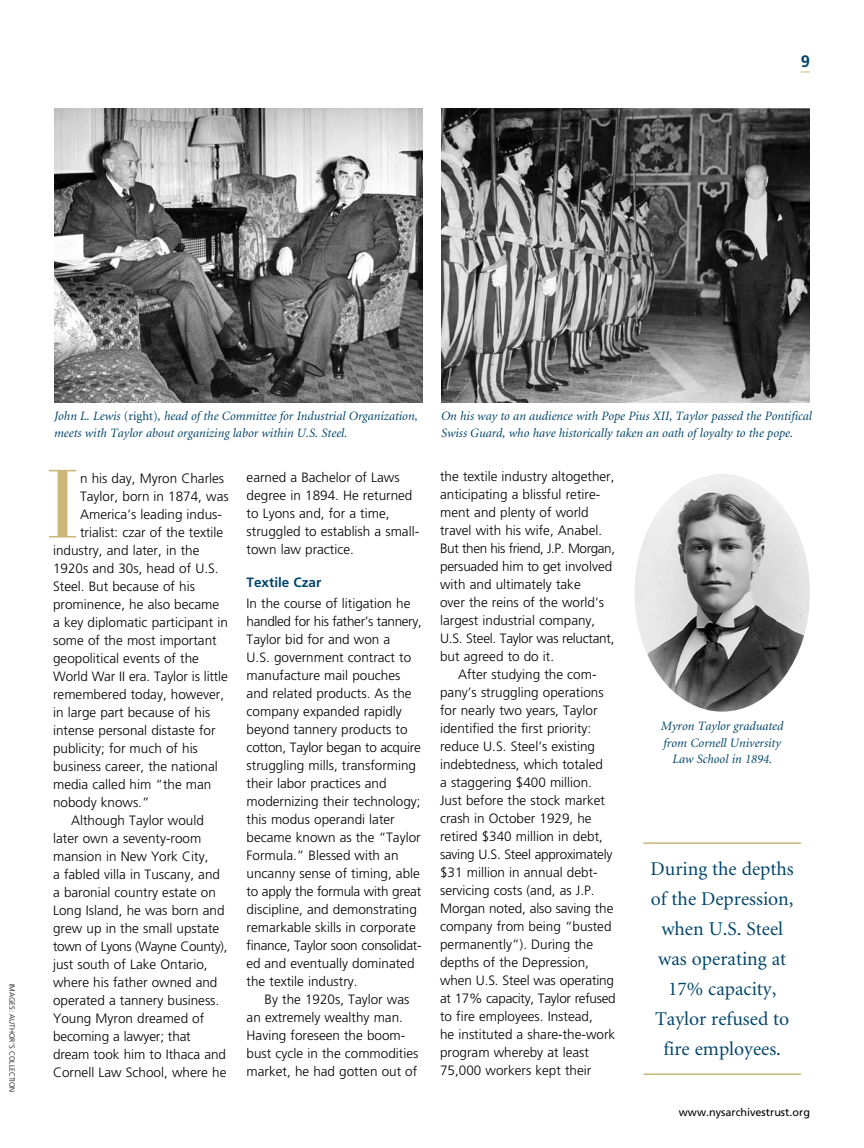
<style>
.page{position:relative;width:864px;height:1148px;background:#fff}
.page>*{position:absolute;margin:0;border:0;box-sizing:border-box;transform-origin:0 0}
.t1{font:96px "Bauer Bodoni";color:#cbb677}
.t2{font:19.5px/30px "Minion";color:#00456b;text-align:center}
.t3{font:700 16.5px "Frutiger";color:#00456b}
.t4{font:300 13.5px/18px "Frutiger";color:#000}
.t5{font:300 13.5px/18px "Frutiger";letter-spacing:-.02em;color:#000}
.t6{font:300 13.5px "Frutiger";letter-spacing:-.025em;color:#000}
.t7{font:700 13.5px "Frutiger";color:#00456b}
.t8{font:italic 12.75px/16.5px "Minion";color:#00456b}
.t9{font:10.8px "Frutiger";color:#000}
.t10{font:300 7.5px "Frutiger";color:#000}
.s1{font-style:normal}
</style>
<div class="page">
<hr style="left:644px;top:1073px;width:157px;height:2px;background:#cbb677">
<hr style="left:644px;top:842px;width:157px;height:2px;background:#cbb677">
<img style="left:54px;top:108px;width:369px;height:294px">
<img style="left:441px;top:108px;width:369px;height:294px">
<img style="left:634px;top:474px;width:176px;height:237px">
<p class="t3" style="left:801px;top:51px;width:11px">9</p>
<p class="t10" style="left:16px;top:983px;width:110px;rotate:90deg">IMAGES: AUTHOR’S COLLECTION</p>
<p class="t8" style="left:54px;top:408px;width:365px">John L. Lewis <span class="s1">(right)</span>, head of the Committee for Industrial Organization,</p>
<p class="t8" style="left:54px;top:425px;width:295px">meets with Taylor about organizing labor within U.S. Steel.</p>
<p class="t1" style="left:46px;top:447px;width:34px">I</p>
<p class="t4" style="left:80px;top:469px;width:146px">n his day, Myron Charles</p>
<p class="t4" style="left:80px;top:487px;width:150px">Taylor, born in 1874, was</p>
<p class="t4" style="left:80px;top:505px;width:143px">America’s leading indus-</p>
<p class="t4" style="left:80px;top:523px;width:145px">trialist: czar of the textile</p>
<p class="t4" style="left:53px;top:541px;width:148px">industry, and later, in the</p>
<p class="t4" style="left:53px;top:559px;width:167px">1920s and 30s, head of U.S.</p>
<p class="t4" style="left:53px;top:577px;width:143px">Steel. But because of his</p>
<p class="t4" style="left:53px;top:595px;width:168px">prominence, he also became</p>
<p class="t4" style="left:53px;top:613px;width:176px">a key diplomatic participant in</p>
<p class="t4" style="left:53px;top:631px;width:165px">some of the most important</p>
<p class="t4" style="left:53px;top:649px;width:147px">geopolitical events of the</p>
<p class="t4" style="left:53px;top:667px;width:176px">World War II era. Taylor is little</p>
<p class="t4" style="left:53px;top:685px;width:173px">remembered today, however,</p>
<p class="t4" style="left:53px;top:703px;width:159px">in large part because of his</p>
<p class="t4" style="left:53px;top:721px;width:164px">intense personal distaste for</p>
<p class="t4" style="left:53px;top:739px;width:146px">publicity; for much of his</p>
<p class="t4" style="left:53px;top:757px;width:166px">business career, the national</p>
<p class="t4" style="left:53px;top:775px;width:160px">media called him “the man</p>
<p class="t4" style="left:53px;top:793px;width:98px">nobody knows.”</p>
<p class="t4" style="left:71px;top:811px;width:134px">Although Taylor would</p>
<p class="t4" style="left:53px;top:829px;width:150px">later own a seventy-room</p>
<p class="t4" style="left:53px;top:847px;width:157px">mansion in New York City,</p>
<p class="t4" style="left:53px;top:865px;width:168px">a fabled villa in Tuscany, and</p>
<p class="t4" style="left:53px;top:883px;width:164px">a baronial country estate on</p>
<p class="t4" style="left:53px;top:901px;width:173px">Long Island, he was born and</p>
<p class="t4" style="left:53px;top:919px;width:168px">grew up in the small upstate</p>
<p class="t6" style="left:53px;top:938px;width:176px">town of Lyons (Wayne County),</p>
<p class="t4" style="left:53px;top:955px;width:156px">just south of Lake Ontario,</p>
<p class="t4" style="left:53px;top:973px;width:166px">where his father owned and</p>
<p class="t4" style="left:53px;top:991px;width:168px">operated a tannery business.</p>
<p class="t4" style="left:53px;top:1009px;width:153px">Young Myron dreamed of</p>
<p class="t4" style="left:53px;top:1027px;width:139px">becoming a lawyer; that</p>
<p class="t4" style="left:53px;top:1044px;width:174px">dream took him to Ithaca and</p>
<p class="t4" style="left:53px;top:1062px;width:175px">Cornell Law School, where he</p>
<p class="t4" style="left:247px;top:468px;width:174px">earned a Bachelor of Laws degree in 1894. He returned to Lyons and, for a time, struggled to establish a small&shy;town law practice.</p>
<p class="t7" style="left:247px;top:574px;width:76px">Textile Czar</p>
<p class="t4" style="left:247px;top:594px;width:177px">In the course of litigation he handled for his father’s tannery,<br>Taylor bid for and won a</p>
<p class="t4" style="left:247px;top:648px;width:177px">U.S. government contract to manufacture mail pouches and related products. As the company expanded rapidly beyond tannery products to cotton, Taylor began to acquire struggling mills, transforming their labor practices and modernizing their technology; this modus operandi later became known as the “Taylor<br>Formula.” Blessed with an uncanny sense of timing, able to apply the formula with great discipline, and demonstrating remarkable skills in corporate finance, Taylor soon consolidat&shy;ed and eventually dominated the textile industry.</p>
<p class="t4" style="left:247px;top:990px;width:173px;text-indent:18px">By the 1920s, Taylor was an extremely wealthy man.<br>Having foreseen the boom&shy;bust cycle in the commodities market, he had gotten out of</p>
<p class="t8" style="left:441px;top:408px;width:372px">On his way to an audience with Pope Pius XII, Taylor passed the Pontifical<br>Swiss Guard, who have historically taken an oath of loyalty to the pope.</p>
<p class="t4" style="left:440px;top:467px;width:176px">the textile industry altogether, anticipating a blissful retire&shy;ment and plenty of world travel with his wife, Anabel.<br>But then his friend, J.P. Morgan, persuaded him to get involved with and ultimately take<br>over the reins of the world’s largest industrial company,</p>
<p class="t5" style="left:440px;top:629px;width:176px">U.S. Steel. Taylor was reluctant, but agreed to do it.</p>
<p class="t4" style="left:440px;top:665px;width:177px;text-indent:18px">After studying the com&shy;pany’s struggling operations for nearly two years, Taylor identified the first priority: reduce U.S. Steel’s existing indebtedness, which totaled<br>a staggering $400 million.<br>Just before the stock market crash in October 1929, he retired $340 million in debt, saving U.S. Steel approximately $31 million in annual debt&shy;servicing costs (and, as J.P.<br>Morgan noted, also saving the company from being “busted permanently”). During the depths of the Depression, when U.S. Steel was operating at 17% capacity, Taylor refused to fire employees. Instead,<br>he instituted a share-the-work program whereby at least<br>75,000 workers kept their</p>
<p class="t8" style="left:661px;top:718px;width:124px;text-align:center">Myron Taylor graduated from Cornell University<br>Law School in 1894.</p>
<h3 class="t2" style="left:651px;top:855px;width:145px">During the depths of the Depression, when U.S. Steel was operating at<br>17% capacity,<br>Taylor refused to fire employees.</h3>
<p class="t9" style="left:679px;top:1105px;width:133px">www.nysarchivestrust.org</p>
</div>
